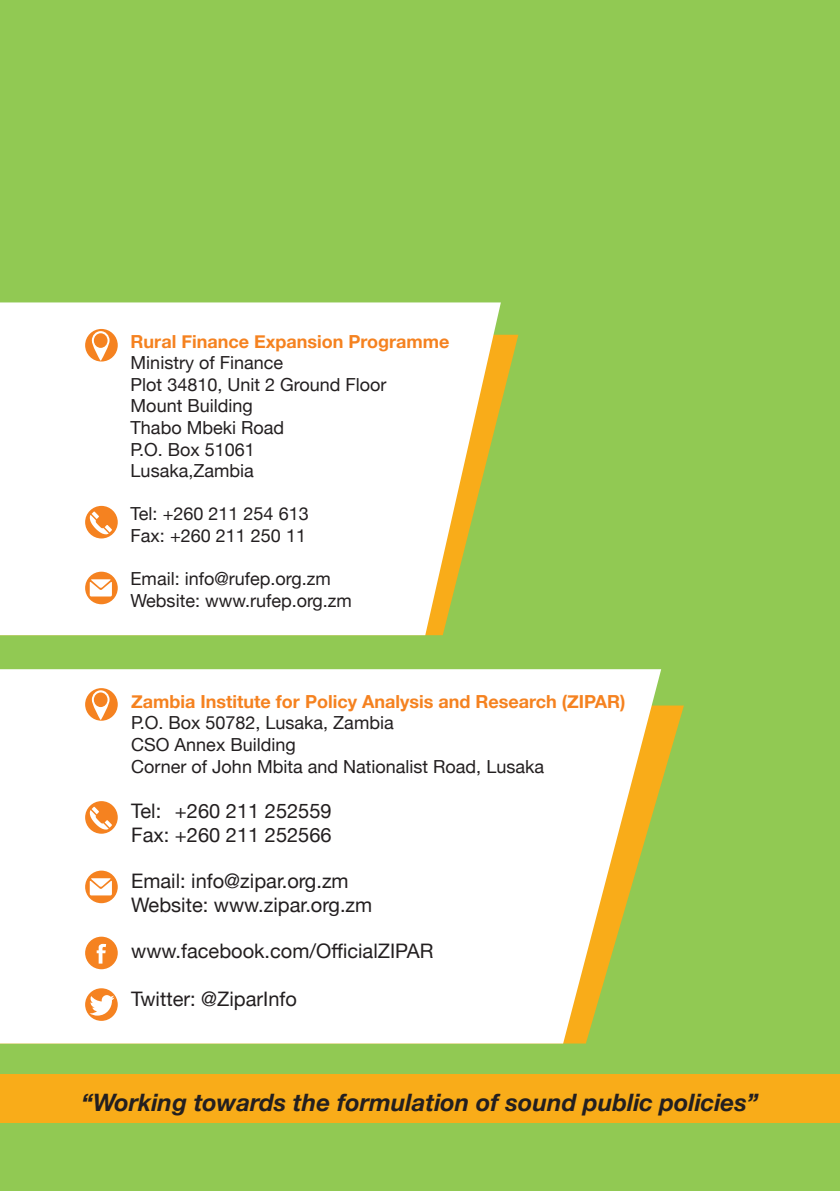
<style>
.page{position:relative;width:840px;height:1191px;background:#fff}
.page>*{position:absolute;margin:0;border:0;box-sizing:border-box;transform-origin:0 0}
.t1{font:italic 700 24px "Helvetica Neue";color:#231f20}
.t2{font:20px "Helvetica Neue";color:#231f20}
.t3{font:18px "Helvetica Neue";color:#231f20}
.t4{font:700 18px "Helvetica Neue";color:#f58220}
</style>
<div class="page">
<div style="left:0;top:0;width:839px;height:1191px;background:#91c953"></div>
<svg style="left:660px;top:705px;width:23px;height:83px"></svg>
<svg style="left:500px;top:335px;width:18px;height:72px"></svg>
<div style="left:0;top:669px;width:660px;height:374px;background:#fff"></div>
<svg style="left:0;top:302px;width:500px;height:333px;fill:#fff"></svg>
<div style="left:0;top:1074px;width:839px;height:49px;background:#f9ac19"></div>
<svg style="left:85px;top:870px;width:33px;height:33px"></svg>
<svg style="left:85px;top:571px;width:33px;height:33px"></svg>
<div style="left:85px;top:936px;width:33px;height:33px;background:#f58220;border-radius:50%"></div>
<div style="left:85px;top:988px;width:33px;height:32px;background:#f58220;border-radius:50%"></div>
<div style="left:85px;top:801px;width:33px;height:32px;background:#f58220;border-radius:50%"></div>
<div style="left:85px;top:506px;width:33px;height:32px;background:#f58220;border-radius:50%"></div>
<div style="left:85px;top:688px;width:33px;height:32px;background:#f58220;border-radius:50%"></div>
<div style="left:85px;top:329px;width:33px;height:32px;background:#f58220;border-radius:50%"></div>
<svg style="left:92px;top:690px;width:17px;height:30px"></svg>
<svg style="left:92px;top:331px;width:17px;height:29px"></svg>
<svg style="left:89px;top:806px;width:23px;height:24px"></svg>
<svg style="left:89px;top:511px;width:23px;height:24px"></svg>
<svg style="left:90px;top:878px;width:22px;height:17px"></svg>
<svg style="left:90px;top:579px;width:22px;height:17px"></svg>
<svg style="left:97px;top:944px;width:9px;height:19px"></svg>
<svg style="left:89px;top:995px;width:25px;height:20px"></svg>
<p class="t4" style="left:130px;top:327px;width:320px">Rural Finance Expansion Programme</p>
<p class="t3" style="left:130px;top:350px;width:154px">Ministry of Finance</p>
<p class="t3" style="left:130px;top:371px;width:257px">Plot 34810, Unit 2 Ground Floor</p>
<p class="t3" style="left:130px;top:393px;width:124px">Mount Building</p>
<p class="t3" style="left:130px;top:415px;width:155px">Thabo Mbeki Road</p>
<p class="t3" style="left:130px;top:436px;width:126px">P.O. Box 51061</p>
<p class="t3" style="left:130px;top:458px;width:125px">Lusaka,Zambia</p>
<p class="t3" style="left:130px;top:501px;width:179px">Tel: +260 211 254 613</p>
<p class="t3" style="left:130px;top:523px;width:177px">Fax: +260 211 250 11</p>
<p class="t3" style="left:130px;top:566px;width:201px">Email: info@rufep.org.zm</p>
<p class="t3" style="left:130px;top:587px;width:223px">Website: www.rufep.org.zm</p>
<p class="t4" style="left:131px;top:687px;width:495px">Zambia Institute for Policy Analysis and Research (ZIPAR)</p>
<p class="t3" style="left:131px;top:710px;width:264px">P.O. Box 50782, Lusaka, Zambia</p>
<p class="t3" style="left:131px;top:731px;width:166px">CSO Annex Building</p>
<p class="t3" style="left:131px;top:753px;width:414px">Corner of John Mbita and Nationalist Road, Lusaka</p>
<p class="t2" style="left:131px;top:796px;width:202px">Tel: +260 211 252559</p>
<p class="t2" style="left:131px;top:820px;width:202px">Fax: +260 211 252566</p>
<p class="t2" style="left:131px;top:866px;width:219px">Email: info@zipar.org.zm</p>
<p class="t2" style="left:131px;top:890px;width:242px">Website: www.zipar.org.zm</p>
<p class="t2" style="left:131px;top:936px;width:303px">www.facebook.com/OfficialZIPAR</p>
<p class="t2" style="left:131px;top:984px;width:167px">Twitter: @ZiparInfo</p>
<p class="t1" style="left:82px;top:1083px;width:678px">“Working towards the formulation of sound public policies”</p>
</div>
